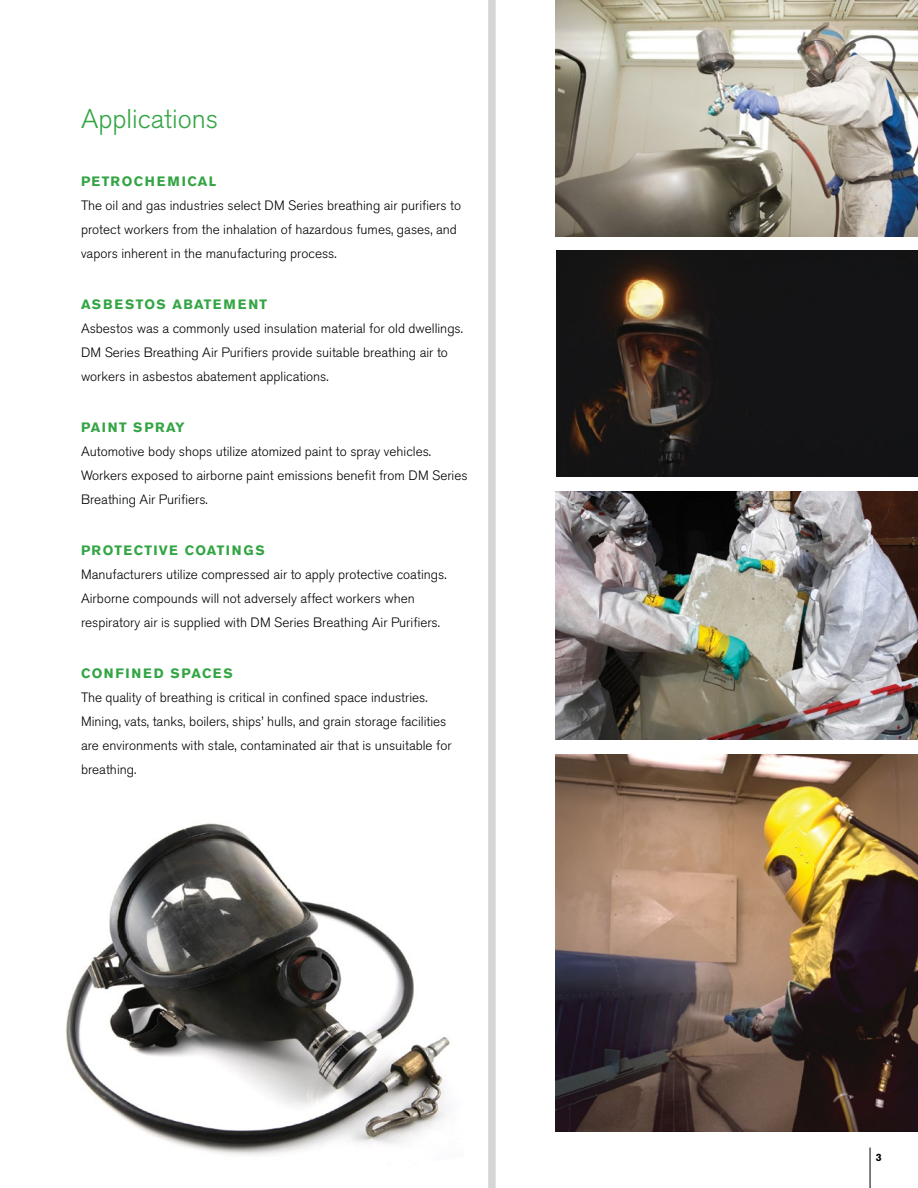
<style>
.page{position:relative;width:918px;height:1188px;background:#fff}
.page>*{position:absolute;margin:0;border:0;box-sizing:border-box;transform-origin:0 0}
.Body_Copy_Headline{font:300 27px "Akzidenz Grotesk BE";color:#33a544}
.Body_Copy__16pt_Lead{font:300 13.5px/24px "Akzidenz Grotesk BE";color:#000}
.Body_Copy_Headline-2{font:700 13.5px "Akzidenz Grotesk BE";letter-spacing:.1em;color:#33a544}
.Body_Copy_Headline-3{font:700 13.5px "Akzidenz Grotesk BE";letter-spacing:.12em;color:#33a544}
.t1{font:700 10.5px "Akzidenz Grotesk BE";color:#000}
</style>
<div class="page">
<div style="left:488px;top:0;width:8px;height:1188px;background:#d4d5d7"></div>
<img style="left:556px;top:491px;width:362px;height:249px">
<img style="left:556px;top:0;width:362px;height:237px">
<img style="left:556px;top:755px;width:362px;height:377px">
<img style="left:556px;top:251px;width:362px;height:226px">
<img style="left:65px;top:823px;width:385px;height:332px">
<hr style="left:870px;top:1148px;width:1px;height:40px;background:#000">
<p class="Body_Copy_Headline" style="left:81px;top:104px;width:139px">Applications</p>
<p class="Body_Copy_Headline-2" style="left:81px;top:174px;width:137px">PETROCHEMICAL</p>
<p class="Body_Copy__16pt_Lead" style="left:81px;top:194px;width:382px">The oil and gas industries select DM Series breathing air purifiers to protect workers from the inhalation of hazardous fumes, gases, and vapors inherent in the manufacturing process.</p>
<p class="Body_Copy_Headline-2" style="left:81px;top:297px;width:188px">ASBESTOS ABATEMENT</p>
<p class="Body_Copy__16pt_Lead" style="left:81px;top:317px;width:384px">Asbestos was a commonly used insulation material for old dwellings.<br>DM Series Breathing Air Purifiers provide suitable breathing air to workers in asbestos abatement applications.</p>
<p class="Body_Copy_Headline-2" style="left:81px;top:420px;width:105px">PAINT SPRAY</p>
<p class="Body_Copy__16pt_Lead" style="left:81px;top:440px;width:388px">Automotive body shops utilize atomized paint to spray vehicles.<br>Workers exposed to airborne paint emissions benefit from DM Series<br>Breathing Air Purifiers.</p>
<p class="Body_Copy_Headline-2" style="left:81px;top:543px;width:185px">PROTECTIVE COATINGS</p>
<p class="Body_Copy__16pt_Lead" style="left:81px;top:563px;width:367px">Manufacturers utilize compressed air to apply protective coatings.<br>Airborne compounds will not adversely affect workers when respiratory air is supplied with DM Series Breathing Air Purifiers.</p>
<p class="Body_Copy_Headline-3" style="left:81px;top:666px;width:153px">CONFINED SPACES</p>
<p class="Body_Copy__16pt_Lead" style="left:81px;top:686px;width:372px">The quality of breathing is critical in confined space industries.<br>Mining, vats, tanks, boilers, ships’ hulls, and grain storage facilities are environments with stale, contaminated air that is unsuitable for breathing.</p>
<p class="t1" style="left:876px;top:1151px;width:7px">3</p>
</div>
